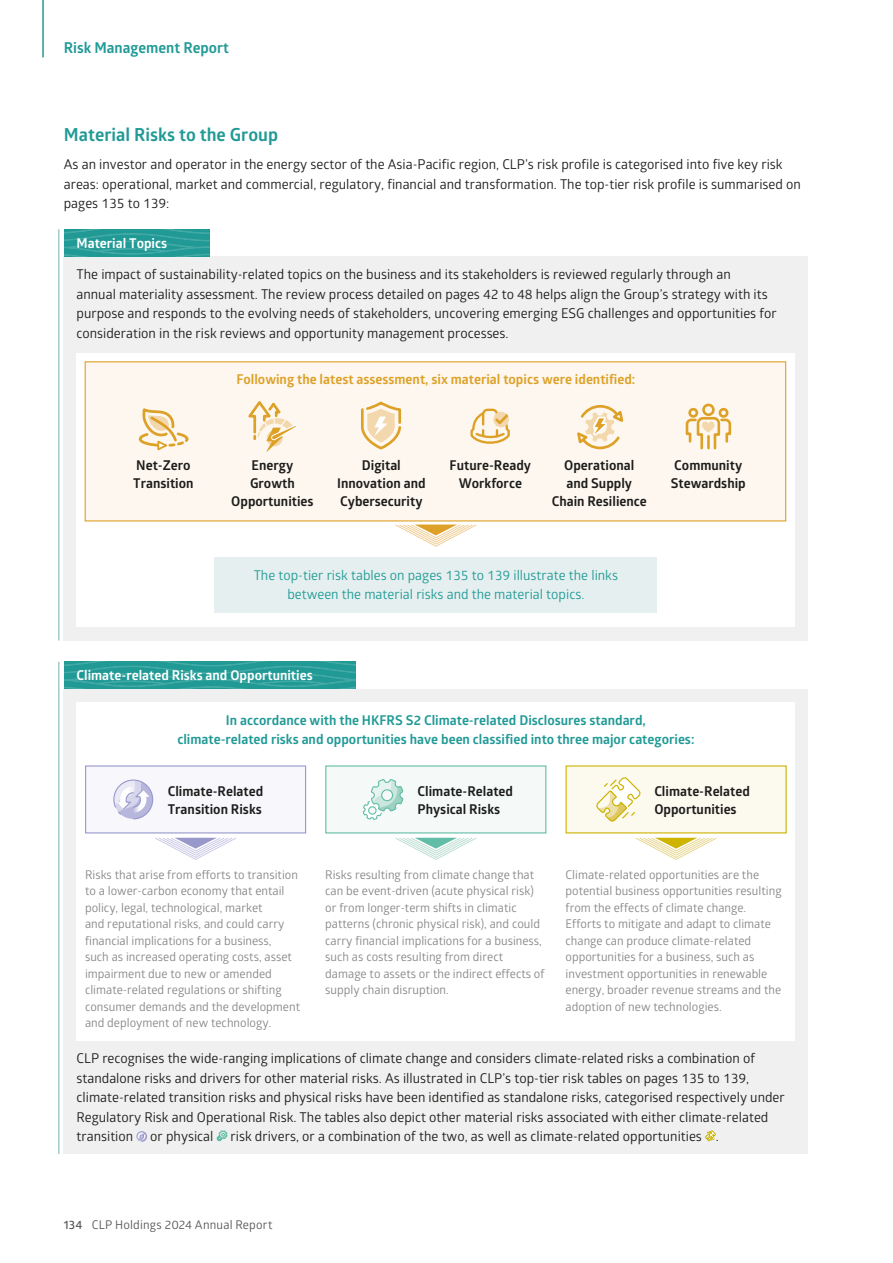
<style>
.page{position:relative;width:893px;height:1263px;background:#fff}
.page>*{position:absolute;margin:0;border:0;box-sizing:border-box;transform-origin:0 0}
.t1{font:700 18px "Glober";color:#219a96}
.t2{font:700 15px "Glober";color:#219a96}
.t3{font:13.5px/19.5px "Glober";color:#1c1c1b}
.t4{font:700 13.5px/18px "Glober";color:#1c1c1b}
.t5{font:700 13.5px/19.5px "Glober";color:#219a96;text-align:center}
.t6{font:13.5px/19.5px "Glober";color:#219a96;text-align:center}
.t7{font:700 13.5px "Glober";color:#dea127}
.t8{font:700 13.5px "Glober";color:#fff}
.t9{font:12px/16.5px "Glober";color:#878787}
.t10{font:12px "Glober";letter-spacing:.015em;color:#575756}
.s1{font-weight:600}
</style>
<div class="page">
<div style="left:64px;top:257px;width:744px;height:383px;background:#f0f0f0"></div>
<div style="left:76px;top:353px;width:719px;height:273px;background:#fff"></div>
<div style="left:85px;top:361px;width:701px;height:160px;background:#fdf7ef"></div>
<svg style="left:64px;top:229px;width:146px;height:27px;background:#289d99"></svg>
<div style="left:215px;top:557px;width:442px;height:56px;background:#e5efef"></div>
<hr style="left:58px;top:229px;width:2px;height:411px;background:#a4cac9">
<svg style="left:395px;top:524px;width:82px;height:23px"></svg>
<svg style="left:248px;top:401px;width:49px;height:51px"></svg>
<svg style="left:138px;top:408px;width:51px;height:43px"></svg>
<svg style="left:361px;top:403px;width:41px;height:47px"></svg>
<svg style="left:470px;top:408px;width:40px;height:36px"></svg>
<svg style="left:577px;top:405px;width:47px;height:45px"></svg>
<div style="left:688px;top:408px;width:10px;height:10px;border:3px solid #dea127;border-radius:50%"></div>
<div style="left:719px;top:408px;width:9px;height:10px;border:3px solid #dea127;border-radius:50%"></div>
<div style="left:702px;top:404px;width:13px;height:12px;border:3px solid #dea127;border-radius:50%"></div>
<svg style="left:685px;top:416px;width:47px;height:34px"></svg>
<div style="left:64px;top:689px;width:744px;height:465px;background:#f0f0f0"></div>
<div style="left:77px;top:702px;width:718px;height:338px;background:#fff"></div>
<div style="left:325px;top:765px;width:221px;height:68px;background:#f5faf9;border:1px solid #62bda6"></div>
<svg style="left:64px;top:662px;width:291px;height:27px;background:#289d99"></svg>
<svg style="left:137px;top:1131px;width:10px;height:11px"></svg>
<svg style="left:217px;top:1130px;width:10px;height:11px"></svg>
<svg style="left:705px;top:1130px;width:11px;height:11px"></svg>
<svg style="left:363px;top:779px;width:41px;height:41px"></svg>
<hr style="left:58px;top:662px;width:2px;height:492px;background:#a4cac9">
<svg style="left:155px;top:837px;width:81px;height:23px"></svg>
<svg style="left:395px;top:837px;width:82px;height:23px"></svg>
<svg style="left:635px;top:837px;width:82px;height:23px"></svg>
<div style="left:85px;top:765px;width:221px;height:68px;background:#f7f7fc;border:1px solid #9898cb"></div>
<svg style="left:113px;top:779px;width:41px;height:41px"></svg>
<div style="left:566px;top:765px;width:221px;height:68px;background:#fcf9ef"></div>
<svg style="left:596px;top:777px;width:45px;height:45px"></svg>
<hr style="left:42px;top:0;width:2px;height:57px;background:#219a96">
<p class="t2" style="left:64px;top:38px;width:167px">Risk Management Report</p>
<h1 class="t1" style="left:64px;top:122px;width:216px">Material Risks to the Group</h1>
<p class="t3" style="left:64px;top:154px;width:739px">As an investor and operator in the energy sector of the Asia-Pacific region, CLP’s risk profile is categorised into five key risk areas: operational, market and commercial, regulatory, financial and transformation. The top-tier risk profile is summarised on pages 135 to 139:</p>
<p class="t8" style="left:77px;top:234px;width:92px">Material Topics</p>
<p class="t3" style="left:77px;top:264px;width:702px">The impact of sustainability-related topics on the business and its stakeholders is reviewed regularly through an<br>annual materiality assessment. The review process detailed on pages 42 to 48 helps align the Group’s strategy with its purpose and responds to the evolving needs of stakeholders, uncovering emerging ESG challenges and opportunities for consideration in the risk reviews and opportunity management processes.</p>
<p class="t7" style="left:236px;top:370px;width:400px">Following the latest assessment, six material topics were identified:</p>
<p class="t4" style="left:337px;top:456px;width:90px;text-align:center">Digital<br>Innovation and<br>Cybersecurity</p>
<p class="t4" style="left:450px;top:456px;width:83px;text-align:center">Future-Ready<br>Workforce</p>
<p class="t4" style="left:552px;top:456px;width:97px;text-align:center">Operational and Supply<br>Chain Resilience</p>
<p class="t4" style="left:133px;top:456px;width:62px">Net-Zero<br>Transition</p>
<p class="t4" style="left:671px;top:456px;width:77px">Community<br>Stewardship</p>
<p class="t4" style="left:231px;top:456px;width:84px;text-align:center">Energy<br>Growth<br>Opportunities</p>
<p class="t6" style="left:254px;top:564px;width:366px">The top-tier risk tables on pages 135 to 139 illustrate the links between the material risks and the material topics.</p>
<p class="t8" style="left:77px;top:666px;width:238px">Climate-related Risks and Opportunities</p>
<p class="t5" style="left:177px;top:710px;width:519px">In accordance with the HKFRS S2 Climate-related Disclosures standard,<br>climate-related risks and opportunities have been classified into three major categories:</p>
<p class="t4" style="left:168px;top:781px;width:97px">Climate-Related<br>Transition Risks</p>
<p class="t9" style="left:85px;top:866px;width:217px">Risks that arise from efforts to transition to a lower-carbon economy that entail policy, legal, technological, market<br>and reputational risks, and could carry financial implications for a business,<br>such as increased operating costs, asset impairment due to new or amended climate-related regulations or shifting consumer demands and the development and deployment of new technology.</p>
<p class="t4" style="left:418px;top:781px;width:97px">Climate-Related<br>Physical Risks</p>
<p class="t4" style="left:654px;top:781px;width:97px">Climate-Related<br>Opportunities</p>
<p class="t9" style="left:325px;top:866px;width:221px">Risks resulting from climate change that can be event-driven (acute physical risk) or from longer-term shifts in climatic patterns (chronic physical risk), and could carry financial implications for a business, such as costs resulting from direct damage to assets or the indirect effects of supply chain disruption.</p>
<p class="t9" style="left:566px;top:866px;width:218px">Climate-related opportunities are the potential business opportunities resulting from the effects of climate change.<br>Efforts to mitigate and adapt to climate change can produce climate-related opportunities for a business, such as investment opportunities in renewable energy, broader revenue streams and the adoption of new technologies.</p>
<p class="t3" style="left:77px;top:1048px;width:710px">CLP recognises the wide-ranging implications of climate change and considers climate-related risks a combination of standalone risks and drivers for other material risks. As illustrated in CLP’s top-tier risk tables on pages 135 to 139, climate-related transition risks and physical risks have been identified as standalone risks, categorised respectively under Regulatory Risk and Operational Risk. The tables also depict other material risks associated with either climate-related transition</p>
<p class="t3" style="left:150px;top:1126px;width:65px">or physical</p>
<p class="t3" style="left:231px;top:1126px;width:490px">risk drivers, or a combination of the two, as well as climate-related opportunities .</p>
<p class="t10" style="left:64px;top:1217px;width:210px"><span class="s1">134</span> CLP Holdings 2024 Annual Report</p>
</div>
